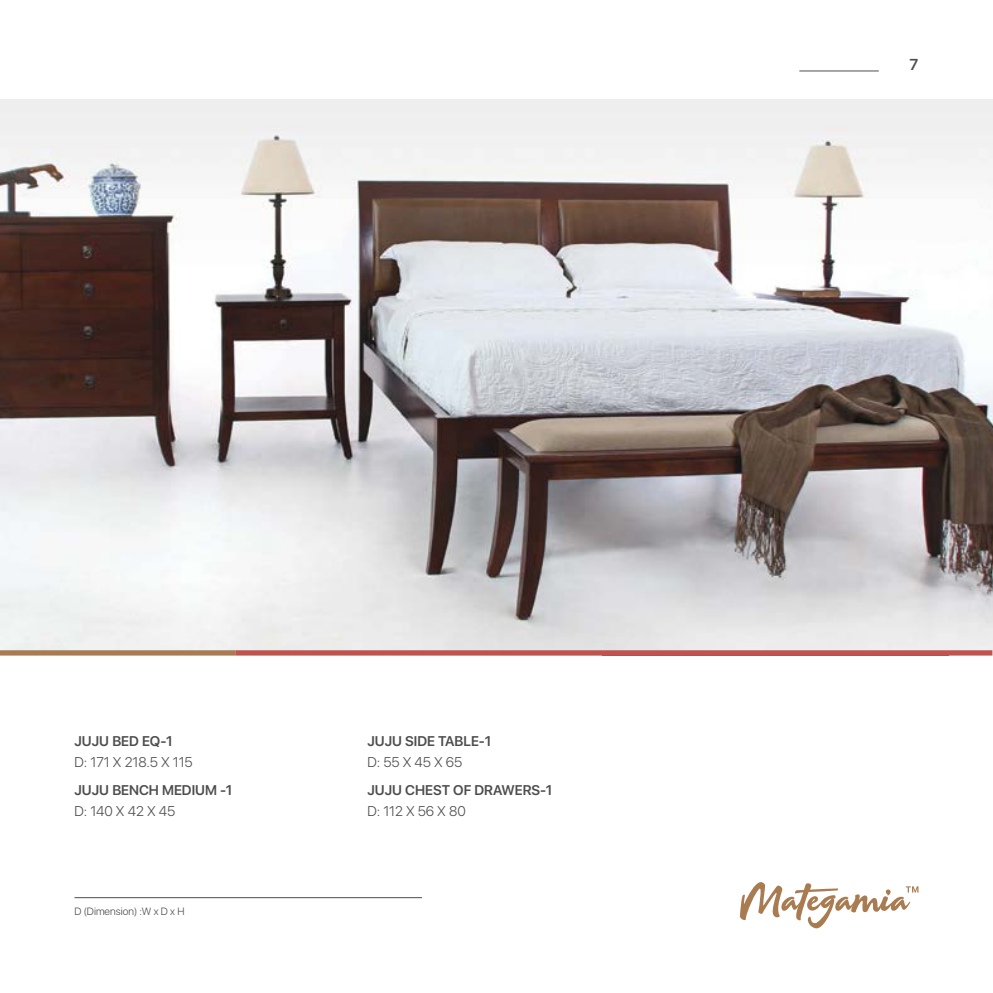
<style>
.page{position:relative;width:993px;height:993px;background:#fff}
.page>*{position:absolute;margin:0;border:0;box-sizing:border-box;transform-origin:0 0}
.t1{font:600 15.75px "SFUI Display";color:#4d4d4f}
.t2{font:600 14px "SFUI Display";color:#4d4d4f}
.t3{font:300 14px "SFUI Display";color:#4d4d4f}
.t4{font:300 10.5px "SFUI Display";color:#4d4d4f}
</style>
<div class="page">
<hr style="left:799px;top:71px;width:79px;height:1px;background:#4d4d4f">
<svg style="left:740px;top:882px;width:178px;height:46px"></svg>
<img style="left:0;top:99px;width:992px;height:551px">
<div style="left:0;top:650px;width:235px;height:5px;background:#a97b50"></div>
<div style="left:235px;top:650px;width:757px;height:5px;background:#c0534e"></div>
<hr style="left:74px;top:897px;width:348px;height:1px;background:#4d4d4f">
<p class="t2" style="left:74px;top:730px;width:100px">JUJU BED EQ-1</p>
<p class="t3" style="left:74px;top:752px;width:120px">D: 171 X 218.5 X 115</p>
<p class="t2" style="left:74px;top:779px;width:159px">JUJU BENCH MEDIUM -1</p>
<p class="t3" style="left:74px;top:801px;width:102px">D: 140 X 42 X 45</p>
<p class="t4" style="left:74px;top:904px;width:112px">D (Dimension) :W x D x H</p>
<p class="t2" style="left:367px;top:730px;width:125px">JUJU SIDE TABLE-1</p>
<p class="t3" style="left:367px;top:752px;width:96px">D: 55 X 45 X 65</p>
<p class="t2" style="left:367px;top:779px;width:186px">JUJU CHEST OF DRAWERS-1</p>
<p class="t3" style="left:367px;top:801px;width:100px">D: 112 X 56 X 80</p>
<p class="t1" style="left:909px;top:54px;width:10px">7</p>
</div>
